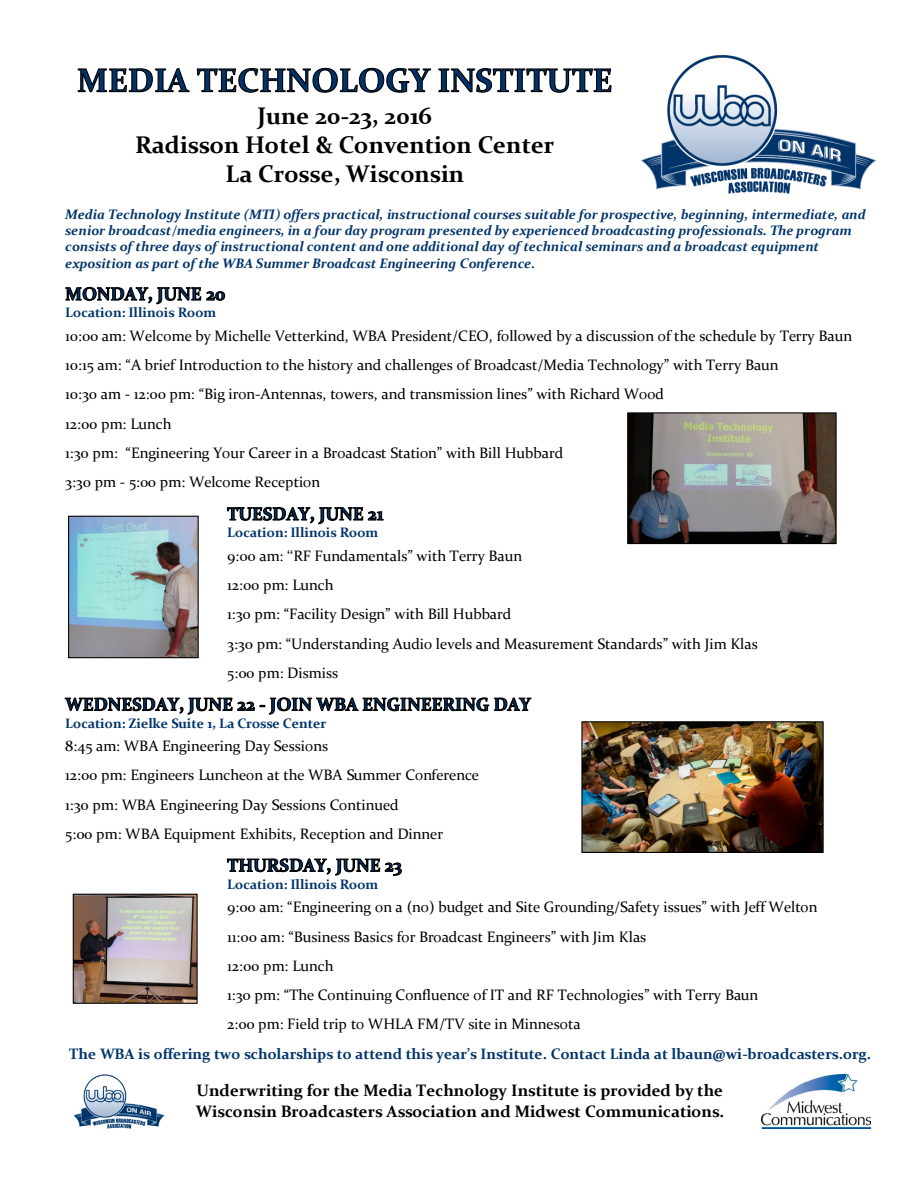
<style>
.page{position:relative;width:918px;height:1188px;background:#fff}
.page>*{position:absolute;margin:0;border:0;box-sizing:border-box;transform-origin:0 0}
.t1{font:700 24.15px/29.4px "Constantia";color:#000;text-align:center}
.t2{font:700 16.5px/20.1px "Constantia";color:#000}
.t3{font:15.15px/29.2px "Constantia";letter-spacing:-.005em;color:#000}
.t4{font:700 15.15px "Constantia";letter-spacing:-.005em;color:#00346a}
.t5{font:italic 700 13.65px/16.5px "Constantia";letter-spacing:-.005em;color:#00346a}
.t6{font:700 13.65px "Constantia";letter-spacing:-.01em;color:#00346a}
</style>
<div class="page">
<svg style="left:77px;top:67px;width:535px;height:26px"></svg>
<svg style="left:65px;top:286px;width:161px;height:19px"></svg>
<svg style="left:226px;top:506px;width:158px;height:19px"></svg>
<svg style="left:64px;top:697px;width:468px;height:18px"></svg>
<svg style="left:226px;top:858px;width:176px;height:18px"></svg>
<img style="left:640px;top:55px;width:237px;height:139px">
<img style="left:73px;top:1074px;width:91px;height:54px">
<img style="left:762px;top:1074px;width:109px;height:54px">
<img style="left:70px;top:518px;width:127px;height:138px">
<div style="left:68px;top:516px;width:131px;height:142px;border:1px solid #000"></div>
<img style="left:629px;top:414px;width:206px;height:128px">
<div style="left:627px;top:412px;width:210px;height:132px;border:1px solid #000"></div>
<img style="left:583px;top:723px;width:239px;height:128px">
<div style="left:581px;top:721px;width:243px;height:132px;border:1px solid #000"></div>
<img style="left:75px;top:896px;width:121px;height:106px">
<div style="left:73px;top:894px;width:125px;height:110px;border:1px solid #000"></div>
<h1 class="t1" style="left:135px;top:100px;width:421px">June 20-23, 2016<br>Radisson Hotel &amp; Convention Center<br>La Crosse, Wisconsin</h1>
<p class="t5" style="left:65px;top:205px;width:802px">Media Technology Institute (MTI) offers practical, instructional courses suitable for prospective, beginning, intermediate, and senior broadcast/media engineers, in a four day program presented by experienced broadcasting professionals. The program consists of three days of instructional content and one additional day of technical seminars and a broadcast equipment exposition as part of the WBA Summer Broadcast Engineering Conference.</p>
<p class="t6" style="left:65px;top:303px;width:153px">Location: Illinois Room</p>
<p class="t3" style="left:65px;top:321px;width:789px">10:00 am: Welcome by Michelle Vetterkind, WBA President/CEO, followed by a discussion of the schedule by Terry Baun 10:15 am: “A brief Introduction to the history and challenges of Broadcast/Media Technology” with Terry Baun<br>10:30 am - 12:00 pm: “Big iron-Antennas, towers, and transmission lines” with Richard Wood<br>12:00 pm: Lunch<br>1:30 pm: “Engineering Your Career in a Broadcast Station” with Bill Hubbard<br>3:30 pm - 5:00 pm: Welcome Reception</p>
<p class="t6" style="left:227px;top:523px;width:153px">Location: Illinois Room</p>
<p class="t3" style="left:227px;top:540px;width:532px">9:00 am: ‘‘RF Fundamentals” with Terry Baun<br>12:00 pm: Lunch<br>1:30 pm: “Facility Design” with Bill Hubbard<br>3:30 pm: “Understanding Audio levels and Measurement Standards” with Jim Klas 5:00 pm: Dismiss</p>
<p class="t6" style="left:65px;top:714px;width:263px">Location: Zielke Suite 1, La Crosse Center</p>
<p class="t3" style="left:65px;top:731px;width:416px">8:45 am: WBA Engineering Day Sessions<br>12:00 pm: Engineers Luncheon at the WBA Summer Conference 1:30 pm: WBA Engineering Day Sessions Continued<br>5:00 pm: WBA Equipment Exhibits, Reception and Dinner</p>
<p class="t6" style="left:227px;top:875px;width:153px">Location: Illinois Room</p>
<p class="t3" style="left:227px;top:892px;width:592px">9:00 am: “Engineering on a (no) budget and Site Grounding/Safety issues” with Jeff Welton 11:00 am: “Business Basics for Broadcast Engineers” with Jim Klas<br>12:00 pm: Lunch<br>1:30 pm: “The Continuing Confluence of IT and RF Technologies” with Terry Baun<br>2:00 pm: Field trip to WHLA FM/TV site in Minnesota</p>
<p class="t4" style="left:69px;top:1043px;width:804px">The WBA is offering two scholarships to attend this year’s Institute. Contact Linda at lbaun@wi-broadcasters.org.</p>
<p class="t2" style="left:196px;top:1080px;width:530px">Underwriting for the Media Technology Institute is provided by the<br>Wisconsin Broadcasters Association and Midwest Communications.</p>
</div>
